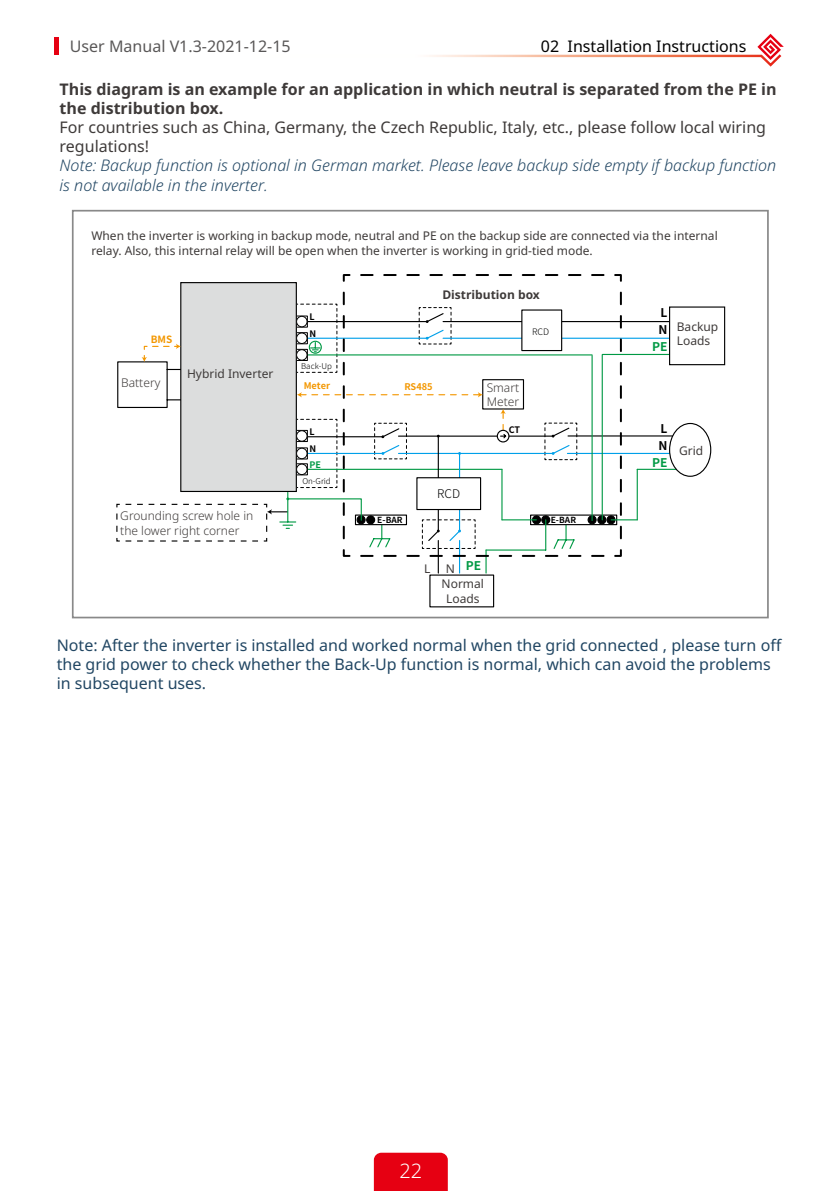
<style>
.page{position:relative;width:840px;height:1191px;background:#fff}
.page>*{position:absolute;margin:0;border:0;box-sizing:border-box;transform-origin:0 0}
.t1{font:300 20px "Noto Sans";color:#fff}
.t2{font:16px/19.2px "Noto Sans";color:#214663}
.t3{font:italic 300 16px/19.2px "Noto Sans";color:#214663}
.t4{font:16px/19.2px "Noto Sans";color:#3e3a39}
.t5{font:700 16px/19.2px "Noto Sans";color:#3e3a39}
.t6{font:16px "Noto Sans";color:#000}
.t7{font:16px "Noto Sans";color:#595757}
.t8{font:12px/14.4px "Noto Sans";color:#3e3a39}
.t9{font:300 12px/14.4px "Noto Sans";color:#3e3a39}
.t10{font:700 12px "Noto Sans";color:#3e3a39}
.t11{font:700 12px "Source Han Sans CN";color:#094}
.t12{font:700 12px/17.2px "Source Han Sans CN";color:#000}
.t13{font:300 12px "Source Han Sans CN";color:#000}
.t14{font:700 10px "Source Han Sans CN";color:#f39700}
.t15{font:700 9.2px "Source Han Sans CN";color:#f39700}
.t16{font:700 9px/17.4px "Source Han Sans CN";color:#000}
.t17{font:300 9px "Source Han Sans CN";color:#000}
.t18{font:700 9px "Source Han Sans CN";color:#094}
.t19{font:700 9px "Source Han Sans CN";color:#040000}
.t20{font:700 8.4px "Source Han Sans CN";color:#000}
.t21{font:300 8px "Source Han Sans CN";color:#000}
</style>
<div class="page">
<div style="left:373px;top:1152px;width:74px;height:39px;background:#e60012"></div>
<svg style="left:429px;top:34px;width:354px;height:33px"></svg>
<hr style="left:55px;top:37px;width:4px;height:18px;background:#e60012">
<div style="left:72px;top:210px;width:696px;height:408px;border:2px solid #898989"></div>
<svg style="left:637px;top:321px;width:32px;height:200px"></svg>
<hr style="left:567px;top:435px;width:105px;height:1px;background:#000">
<hr style="left:637px;top:469px;width:39px;height:1px;background:#094">
<hr style="left:567px;top:453px;width:112px;height:1px;background:#00a0e9">
<hr style="left:602px;top:354px;width:67px;height:1px;background:#094">
<div style="left:669px;top:423px;width:41px;height:53px;background:#fff;border-radius:50%"></div>
<div style="left:668px;top:423px;width:43px;height:54px;border:1px solid #000;border-radius:50%"></div>
<svg style="left:342px;top:274px;width:280px;height:8px"></svg>
<div style="left:668px;top:306px;width:56px;height:59px;border:1px solid #000"></div>
<svg style="left:116px;top:287px;width:521px;height:287px"></svg>
<h2 class="t7" style="left:70px;top:35px;width:222px">User Manual V1.3-2021-12-15</h2>
<h2 class="t6" style="left:540px;top:35px;width:207px">02 Installation Instructions</h2>
<h2 class="t5" style="left:60px;top:80px;width:718px">This diagram is an example for an application in which neutral is separated from the PE in the distribution box.</h2>
<h2 class="t4" style="left:60px;top:118px;width:707px">For countries such as China, Germany, the Czech Republic, Italy, etc., please follow local wiring regulations!</h2>
<h2 class="t3" style="left:60px;top:156px;width:717px">Note: Backup function is optional in German market. Please leave backup side empty if backup function is not available in the inverter.</h2>
<p class="t8" style="left:91px;top:229px;width:627px">When the inverter is working in backup mode, neutral and PE on the backup side are connected via the internal relay. Also, this internal relay will be open when the inverter is working in grid-tied mode.</p>
<p class="t14" style="left:151px;top:333px;width:23px">BMS</p>
<p class="t9" style="left:121px;top:375px;width:41px">Battery</p>
<p class="t8" style="left:187px;top:366px;width:88px">Hybrid Inverter</p>
<p class="t9" style="left:120px;top:509px;width:134px">Grounding screw hole in the lower right corner</p>
<p class="t16" style="left:309px;top:308px;width:8px">L<br>N</p>
<p class="t21" style="left:301px;top:361px;width:32px">Back-Up</p>
<p class="t15" style="left:303px;top:380px;width:28px">Meter</p>
<p class="t15" style="left:404px;top:381px;width:30px">RS485</p>
<p class="t16" style="left:309px;top:423px;width:8px;line-height:16.8px">L<br>N</p>
<p class="t18" style="left:309px;top:459px;width:13px">PE</p>
<p class="t21" style="left:302px;top:476px;width:30px">On-Grid</p>
<p class="t10" style="left:442px;top:286px;width:99px">Distribution box</p>
<p class="t17" style="left:531px;top:326px;width:19px">RCD</p>
<p class="t9" style="left:486px;top:380px;width:34px">Smart<br>Meter</p>
<p class="t19" style="left:508px;top:424px;width:13px">CT</p>
<p class="t13" style="left:437px;top:487px;width:24px">RCD</p>
<p class="t20" style="left:377px;top:515px;width:27px">E-BAR</p>
<p class="t20" style="left:550px;top:515px;width:27px">E-BAR</p>
<p class="t8" style="left:424px;top:561px;width:8px">L</p>
<p class="t8" style="left:445px;top:561px;width:11px">N</p>
<p class="t11" style="left:465px;top:559px;width:17px">PE</p>
<p class="t8" style="left:441px;top:577px;width:44px;text-align:center">Normal<br>Loads</p>
<p class="t12" style="left:658px;top:304px;width:10px">L<br>N</p>
<p class="t11" style="left:651px;top:340px;width:17px">PE</p>
<p class="t8" style="left:676px;top:320px;width:43px">Backup<br>Loads</p>
<p class="t12" style="left:658px;top:420px;width:10px">L<br>N</p>
<p class="t11" style="left:651px;top:456px;width:17px">PE</p>
<p class="t8" style="left:678px;top:444px;width:26px">Grid</p>
<h2 class="t2" style="left:57px;top:636px;width:726px">Note: After the inverter is installed and worked normal when the grid connected , please turn off the grid power to check whether the Back-Up function is normal, which can avoid the problems in subsequent uses.</h2>
<h1 class="t1" style="left:399px;top:1156px;width:24px">22</h1>
</div>
